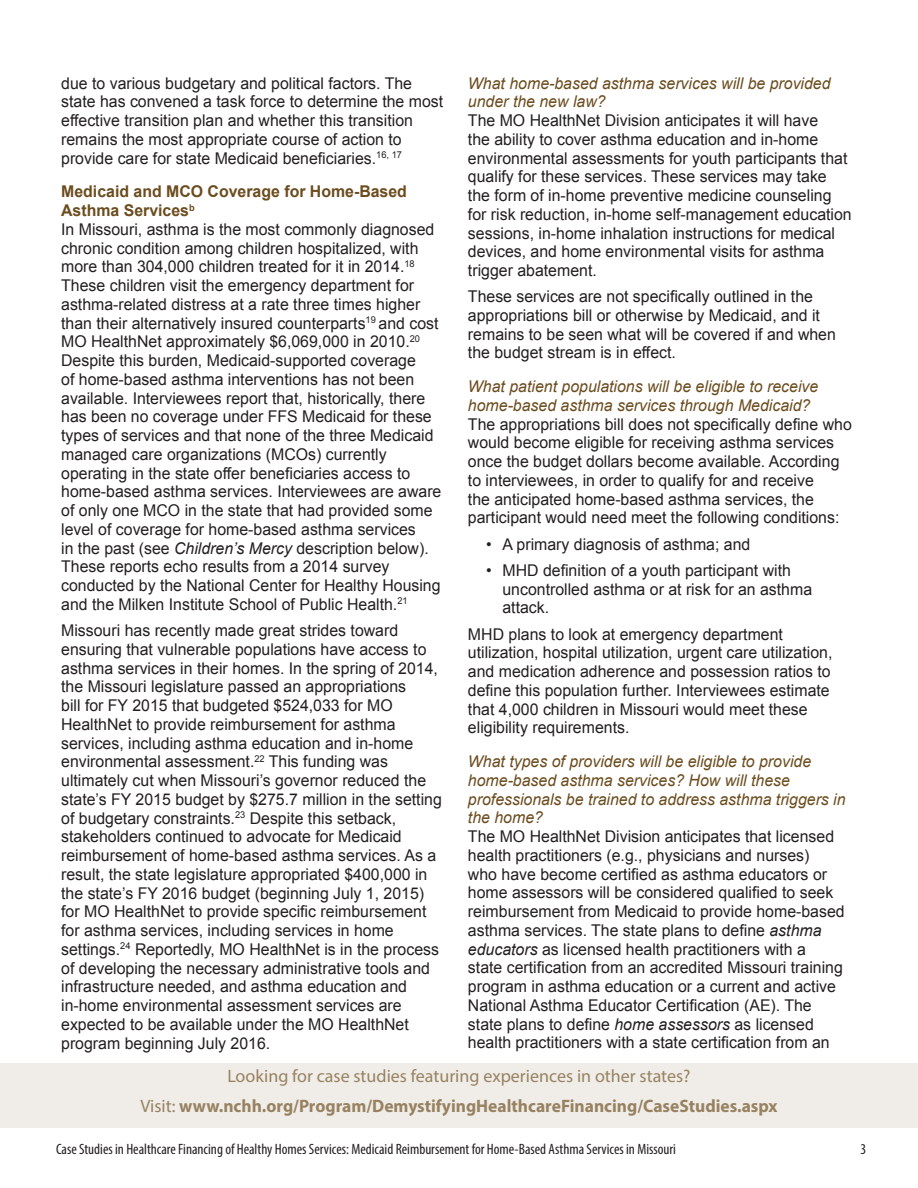
<style>
.page{position:relative;width:918px;height:1188px;background:#fff}
.page>*{position:absolute;margin:0;border:0;box-sizing:border-box;transform-origin:0 0}
.t1{font:700 18px/30px "Myriad Pro";color:#6b4c1e;text-align:center}
.t2{font:16.2px/18.8px "Arial";color:#231f20}
.t3{font:italic 16.2px/18.8px "Arial";color:#6b4c1e}
.t4{font:condensed 15px "Myriad Pro";color:#231f20}
.s1{font-weight:700;color:#6b4c1e}
.s2{font-style:italic}
.s3{font-weight:400}
</style>
<div class="page">
<div style="left:0;top:1064px;width:918px;height:64px;background:#f0ede8"></div>
<p class="t2" style="left:61px;top:74px;width:384px">due to various budgetary and political factors. The state has convened a task force to determine the most effective transition plan and whether this transition remains the most appropriate course of action to provide care for state Medicaid beneficiaries.<sup>16,</sup> <sup>17</sup></p>
<p class="t2" style="left:61px;top:182px;width:382px"><span class="s1">Medicaid and MCO Coverage for Home-Based Asthma Services</span><sup>b<br></sup>In Missouri, asthma is the most commonly diagnosed chronic condition among children hospitalized, with more than 304,000 children treated for it in 2014.<sup>18<br></sup>These children visit the emergency department for asthma-related distress at a rate three times higher than their alternatively insured counterparts<sup>19</sup> and cost MO HealthNet approximately $6,069,000 in 2010.<sup>20<br></sup>Despite this burden, Medicaid-supported coverage<br>of home-based asthma interventions has not been available. Interviewees report that, historically, there has been no coverage under FFS Medicaid for these types of services and that none of the three Medicaid managed care organizations (MCOs) currently operating in the state offer beneficiaries access to home-based asthma services. Interviewees are aware of only one MCO in the state that had provided some level of coverage for home-based asthma services<br>in the past (see <span class="s2">Children’s Mercy</span> description below).<br>These reports echo results from a 2014 survey conducted by the National Center for Healthy Housing and the Milken Institute School of Public Health.<sup>21</sup></p>
<p class="t2" style="left:61px;top:621px;width:382px">Missouri has recently made great strides toward ensuring that vulnerable populations have access to asthma services in their homes. In the spring of 2014, the Missouri legislature passed an appropriations<br>bill for FY 2015 that budgeted $524,033 for MO HealthNet to provide reimbursement for asthma services, including asthma education and in-home environmental assessment.<sup>22</sup> This funding was ultimately cut when Missouri’s governor reduced the state’s FY 2015 budget by $275.7 million in the setting of budgetary constraints.<sup>23</sup> Despite this setback, stakeholders continued to advocate for Medicaid reimbursement of home-based asthma services. As a result, the state legislature appropriated $400,000 in the state’s FY 2016 budget (beginning July 1, 2015) for MO HealthNet to provide specific reimbursement for asthma services, including services in home settings.<sup>24</sup> Reportedly, MO HealthNet is in the process of developing the necessary administrative tools and infrastructure needed, and asthma education and in-home environmental assessment services are expected to be available under the MO HealthNet program beginning July 2016.</p>
<p class="t3" style="left:468px;top:74px;width:364px">What home-based asthma services will be provided under the new law?</p>
<p class="t2" style="left:468px;top:111px;width:385px">The MO HealthNet Division anticipates it will have<br>the ability to cover asthma education and in-home environmental assessments for youth participants that qualify for these services. These services may take the form of in-home preventive medicine counseling for risk reduction, in-home self-management education sessions, in-home inhalation instructions for medical devices, and home environmental visits for asthma trigger abatement.</p>
<p class="t2" style="left:468px;top:287px;width:369px">These services are not specifically outlined in the appropriations bill or otherwise by Medicaid, and it remains to be seen what will be covered if and when the budget stream is in effect.</p>
<p class="t3" style="left:468px;top:377px;width:352px">What patient populations will be eligible to receive home-based asthma services through Medicaid?</p>
<p class="t2" style="left:468px;top:415px;width:385px">The appropriations bill does not specifically define who would become eligible for receiving asthma services once the budget dollars become available. According to interviewees, in order to qualify for and receive<br>the anticipated home-based asthma services, the participant would need meet the following conditions:</p>
<p class="t2" style="left:486px;top:535px;width:266px">• A primary diagnosis of asthma; and</p>
<p class="t2" style="left:502px;top:561px;width:311px;text-indent:-16px">• MHD definition of a youth participant with uncontrolled asthma or at risk for an asthma attack.</p>
<p class="t2" style="left:468px;top:625px;width:366px">MHD plans to look at emergency department utilization, hospital utilization, urgent care utilization, and medication adherence and possession ratios to define this population further. Interviewees estimate that 4,000 children in Missouri would meet these eligibility requirements.</p>
<p class="t3" style="left:468px;top:752px;width:379px">What types of providers will be eligible to provide home-based asthma services? How will these professionals be trained to address asthma triggers in the home?</p>
<p class="t2" style="left:468px;top:827px;width:378px">The MO HealthNet Division anticipates that licensed health practitioners (e.g., physicians and nurses)<br>who have become certified as asthma educators or home assessors will be considered qualified to seek reimbursement from Medicaid to provide home-based asthma services. The state plans to define <span class="s2">asthma educators</span> as licensed health practitioners with a<br>state certification from an accredited Missouri training program in asthma education or a current and active National Asthma Educator Certification (AE). The state plans to define <span class="s2">home assessors</span> as licensed health practitioners with a state certification from an</p>
<p class="t1" style="left:140px;top:1060px;width:639px"><span class="s3">Looking for case studies featuring experiences in other states?<br>Visit:</span> www.nchh.org/Program/DemystifyingHealthcareFinancing/CaseStudies.aspx</p>
<p class="t4" style="left:56px;top:1140px;width:621px">Case Studies in Healthcare Financing of Healthy Homes Services: Medicaid Reimbursement for Home-Based Asthma Services in Missouri</p>
<p class="t4" style="left:861px;top:1140px;width:7px">3</p>
</div>
